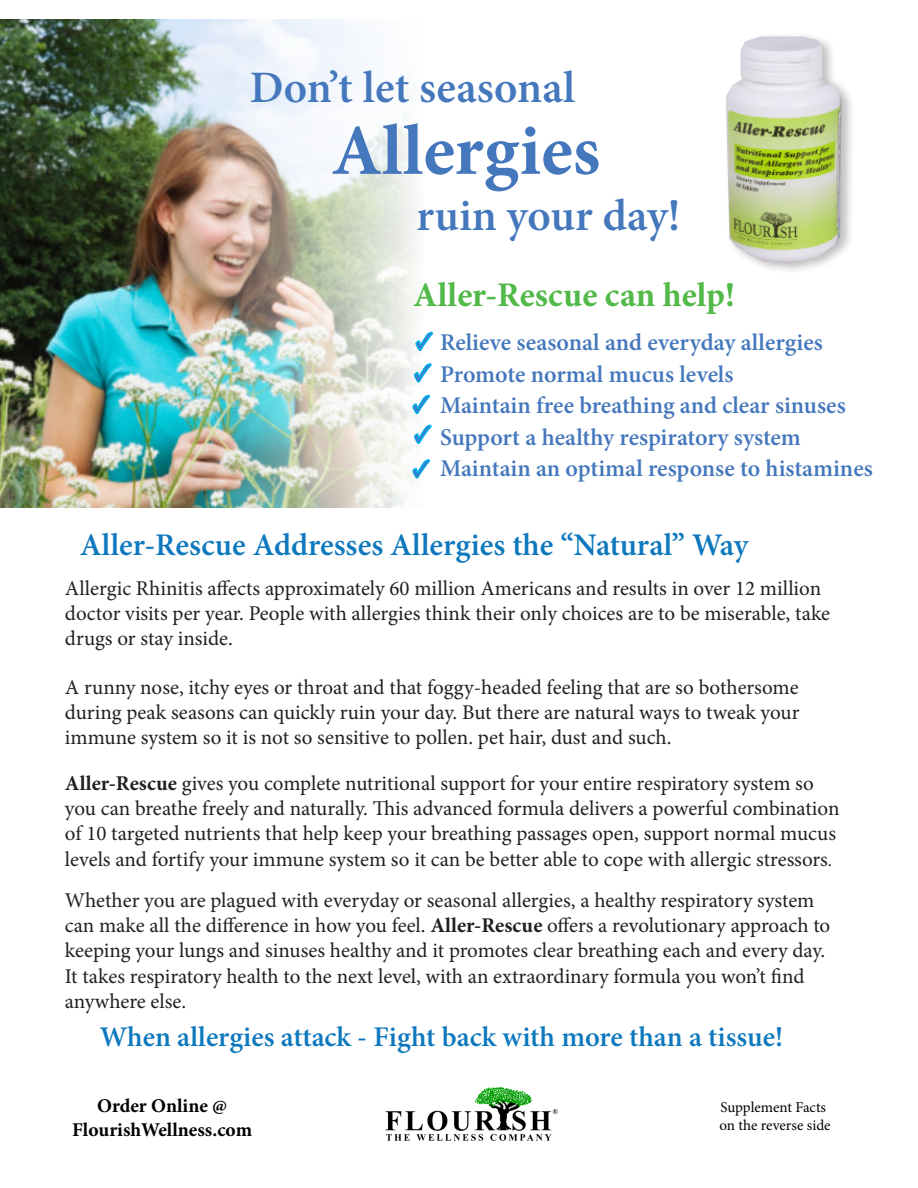
<style>
.page{position:relative;width:918px;height:1188px;background:#fff}
.page>*{position:absolute;margin:0;border:0;box-sizing:border-box;transform-origin:0 0}
.t1{font:700 72px "Minion Pro";letter-spacing:.005em;color:#4477bc}
.t2{font:600 45px "Minion Pro";color:#4477bc}
.t3{font:700 34.5px "Minion Pro";color:#51b948}
.t4{font:600 31.5px "Minion Pro";color:#0d78bd}
.t5{font:600 28.5px "Minion Pro";color:#0d78bd}
.t6{font:600 24px "Minion Pro";color:#4477bc}
.t7{font:21px/25.2px "Minion Pro";letter-spacing:-.005em;color:#231f20}
.t8{font:700 19.5px "Minion Pro";color:#000}
.t9{font:15px "Minion Pro";color:#000}
.s1{font-weight:700}
.s2{font-size:18px}
</style>
<div class="page">
<img style="left:0;top:19px;width:417px;height:488px">
<svg style="left:411px;top:310px;width:23px;height:172px"></svg>
<div style="left:723px;top:32px;width:132px;height:243px;background:#231f20;opacity:.28"></div>
<img style="left:726px;top:36px;width:115px;height:227px">
<img style="left:385px;top:1086px;width:173px;height:55px">
<p class="t2" style="left:250px;top:57px;width:327px">Don’t let seasonal</p>
<p class="t1" style="left:331px;top:100px;width:270px">Allergies</p>
<p class="t2" style="left:416px;top:184px;width:266px">ruin your day!</p>
<p class="t3" style="left:413px;top:271px;width:323px">Aller-Rescue can help!</p>
<p class="t6" style="left:416px;top:326px;width:408px">✓ Relieve seasonal and everyday allergies</p>
<p class="t6" style="left:415px;top:357px;width:320px">✓ Promote normal mucus levels</p>
<p class="t6" style="left:413px;top:389px;width:434px">✓ Maintain free breathing and clear sinuses</p>
<p class="t6" style="left:440px;top:420px;width:362px">Support a healthy respiratory system</p>
<p class="t6" style="left:413px;top:452px;width:461px">✓ Maintain an optimal response to histamines</p>
<p class="t6" style="left:415px;top:417px;width:18px">✓</p>
<p class="t4" style="left:80px;top:523px;width:670px">Aller-Rescue Addresses Allergies the “Natural” Way</p>
<p class="t7" style="left:65px;top:576px;width:767px">Allergic Rhinitis affects approximately 60 million Americans and results in over 12 million doctor visits per year. People with allergies think their only choices are to be miserable, take drugs or stay inside.</p>
<p class="t7" style="left:65px;top:675px;width:735px">A runny nose, itchy eyes or throat and that foggy-headed feeling that are so bothersome</p>
<p class="t7" style="left:65px;top:700px;width:736px">during peak seasons can quickly ruin your day. But there are natural ways to tweak your</p>
<p class="t7" style="left:65px;top:725px;width:608px">immune system so it is not so sensitive to pollen. pet hair, dust and such.</p>
<p class="t7" style="left:65px;top:771px;width:776px"><span class="s1">Aller-Rescue</span> gives you complete nutritional support for your entire respiratory system so you can breathe freely and naturally. This advanced formula delivers a powerful combination of 10 targeted nutrients that help keep your breathing passages open, support normal mucus levels and fortify your immune system so it can be better able to cope with allergic stressors<span class="s2">.</span></p>
<p class="t7" style="left:65px;top:888px;width:767px">Whether you are plagued with everyday or seasonal allergies, a healthy respiratory system can make all the difference in how you feel. <span class="s1">Aller-Rescue</span> offers a revolutionary approach to keeping your lungs and sinuses healthy and it promotes clear breathing each and every day.<br>It takes respiratory health to the next level, with an extraordinary formula you won’t find anywhere else.</p>
<p class="t5" style="left:100px;top:1017px;width:685px">When allergies attack - Fight back with more than a tissue!</p>
<p class="t8" style="left:97px;top:1092px;width:131px">Order Online @</p>
<p class="t8" style="left:72px;top:1116px;width:182px">FlourishWellness.com</p>
<p class="t9" style="left:721px;top:1097px;width:107px">Supplement Facts</p>
<p class="t9" style="left:719px;top:1115px;width:113px">on the reverse side</p>
</div>
